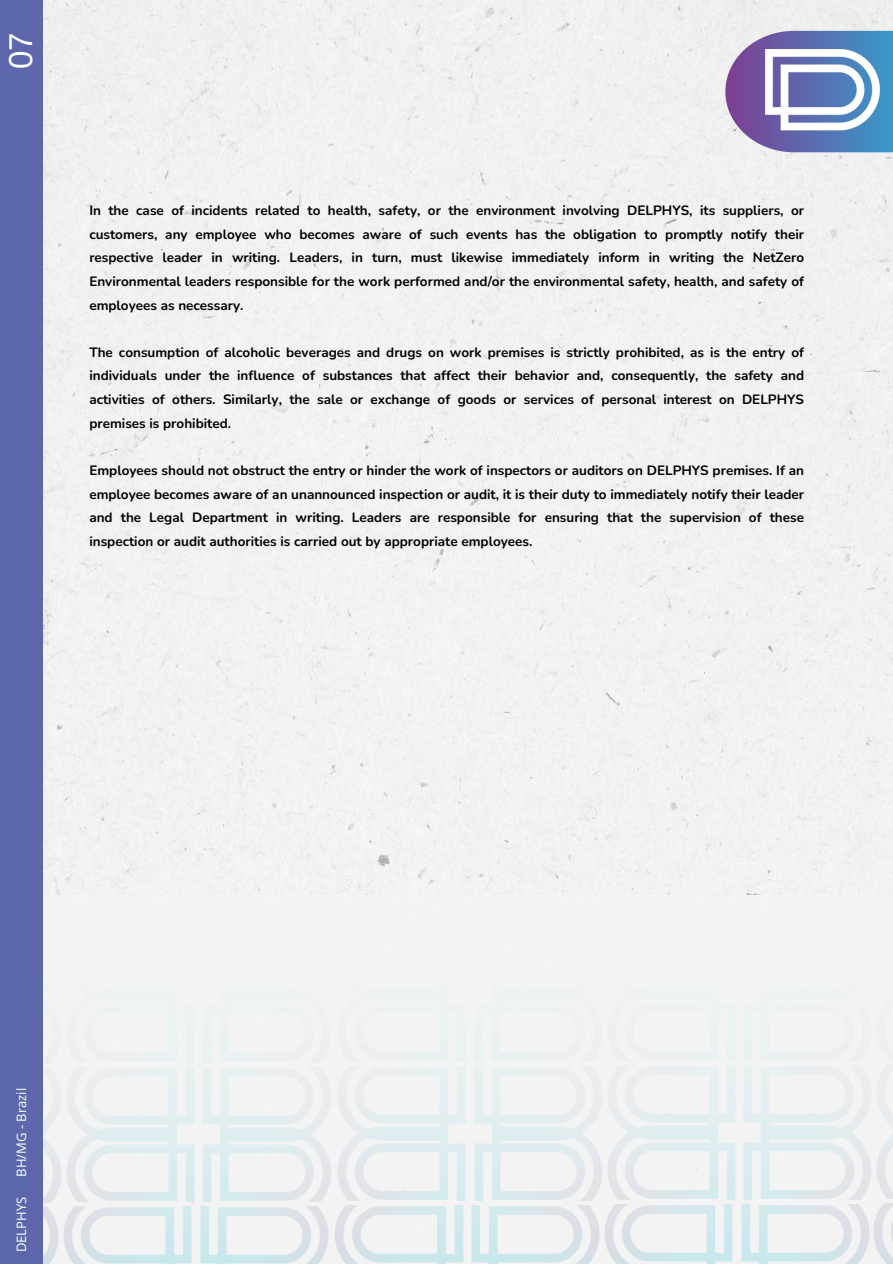
<style>
.page{position:relative;width:893px;height:1264px;background:#fff}
.page>*{position:absolute;margin:0;border:0;box-sizing:border-box;transform-origin:0 0}
.t1{font:33px "Arimo";color:#fff}
.t2{font:700 13.5px/23.7px "Nunito";color:#000;text-align:justify}
.t3{font:13.05px "Open Sans";color:#fff}
</style>
<div class="page">
<div style="left:43px;top:0;width:849px;height:895px;background:#f2f2f2"></div>
<svg style="left:43px;top:895px;width:849px;height:368px;fill:#f3f3f3"></svg>
<div style="left:0;top:0;width:43px;height:1263px;background:#5d68ac"></div>
<svg style="left:725px;top:31px;width:167px;height:121px"></svg>
<img style="left:710px;top:50px;width:182px;height:98px">
<p class="t1" style="left:2px;top:69px;width:38px;rotate:-90deg">07</p>
<p class="t2" style="left:89px;top:199px;width:716px">In the case of incidents related to health, safety, or the environment involving DELPHYS, its suppliers, or customers, any employee who becomes aware of such events has the obligation to promptly notify their respective leader in writing. Leaders, in turn, must likewise immediately inform in writing the NetZero Environmental leaders responsible for the work performed and/or the environmental safety, health, and safety of employees as necessary.</p>
<p class="t2" style="left:89px;top:340px;width:716px">The consumption of alcoholic beverages and drugs on work premises is strictly prohibited, as is the entry of individuals under the influence of substances that affect their behavior and, consequently, the safety and activities of others. Similarly, the sale or exchange of goods or services of personal interest on DELPHYS premises is prohibited.</p>
<p class="t2" style="left:89px;top:458px;width:716px">Employees should not obstruct the entry or hinder the work of inspectors or auditors on DELPHYS premises. If an employee becomes aware of an unannounced inspection or audit, it is their duty to immediately notify their leader and the Legal Department in writing. Leaders are responsible for ensuring that the supervision of these inspection or audit authorities is carried out by appropriate employees.</p>
<p class="t3" style="left:12px;top:1176px;width:90px;rotate:-90deg">BH/MG - Brazil</p>
<p class="t3" style="left:12px;top:1252px;width:57px;rotate:-90deg">DELPHYS</p>
</div>
